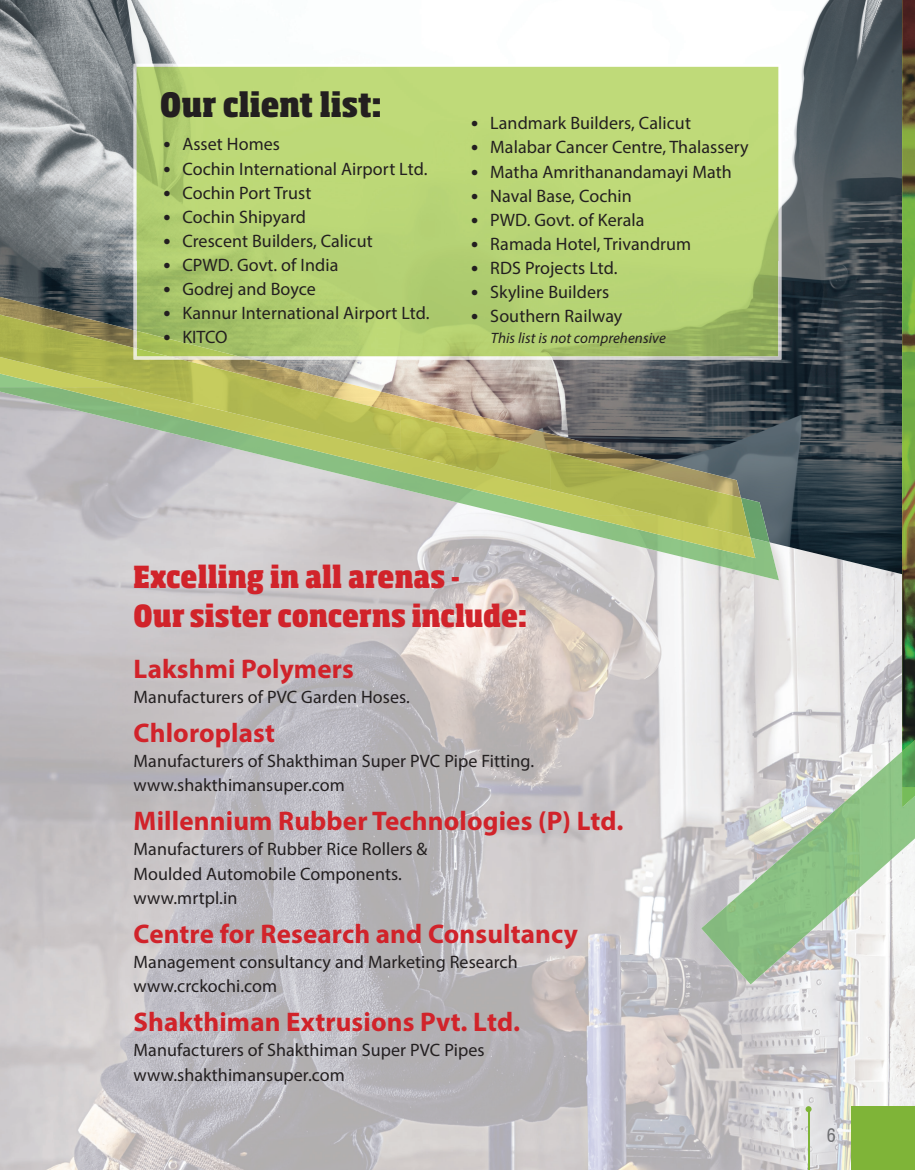
<style>
.page{position:relative;width:915px;height:1170px;background:#fff}
.page>*{position:absolute;margin:0;border:0;box-sizing:border-box;transform-origin:0 0}
.t1{font:800 condensed 33px "Soho Std";letter-spacing:.005em;color:#231f20}
.t2{font:800 condensed 30px/39px "Soho Std";letter-spacing:.005em;color:#d1232a}
.t3{font:700 27px "Myriad Pro";letter-spacing:.005em;color:#d1232a}
.t4{font:18px/24.6px "Myriad Pro";letter-spacing:.005em;color:#231f20}
.t5{font:condensed 18px "Swiss 721 BT";color:#6c6d70}
.t6{font:italic 15px "Myriad Pro";letter-spacing:.005em;color:#231f20}
.s1{font-weight:700;font-size:21px}
</style>
<div class="page">
<img style="left:0;top:574px;width:215px;height:595px">
<img style="left:215px;top:574px;width:215px;height:595px">
<img style="left:430px;top:574px;width:215px;height:595px">
<img style="left:753px;top:574px;width:54px;height:595px">
<img style="left:645px;top:580px;width:108px;height:589px">
<img style="left:807px;top:574px;width:107px;height:595px">
<img style="left:0;top:0;width:901px;height:574px">
<img style="left:0;top:393px;width:150px;height:42px">
<img style="left:178px;top:448px;width:222px;height:36px">
<img style="left:379px;top:483px;width:171px;height:49px">
<img style="left:578px;top:532px;width:200px;height:48px">
<img style="left:750px;top:497px;width:19px;height:45px">
<img style="left:0;top:297px;width:134px;height:17px">
<img style="left:400px;top:376px;width:23px;height:37px">
<img style="left:550px;top:428px;width:85px;height:22px">
<img style="left:423px;top:402px;width:106px;height:11px">
<img style="left:55px;top:393px;width:95px;height:37px">
<img style="left:228px;top:448px;width:172px;height:25px">
<img style="left:404px;top:489px;width:146px;height:26px">
<img style="left:579px;top:515px;width:176px;height:43px">
<img style="left:0;top:314px;width:150px;height:79px">
<img style="left:150px;top:359px;width:250px;height:89px">
<img style="left:400px;top:413px;width:150px;height:76px">
<img style="left:550px;top:450px;width:200px;height:87px">
<img style="left:378px;top:448px;width:22px;height:5px">
<div style="left:850px;top:1106px;width:64px;height:63px;background:#7fb438"></div>
<hr style="left:807px;top:1109px;width:2px;height:60px;background:#7fb438">
<svg style="left:805px;top:1106px;width:6px;height:6px"></svg>
<img style="left:137px;top:113px;width:594px;height:243px">
<img style="left:134px;top:64px;width:647px;height:49px">
<img style="left:731px;top:113px;width:50px;height:246px">
<img style="left:134px;top:113px;width:3px;height:217px">
<img style="left:251px;top:356px;width:481px;height:3px">
<img style="left:134px;top:330px;width:117px;height:29px">
<img style="left:134px;top:347px;width:47px;height:12px">
<img style="left:701px;top:751px;width:213px;height:233px">
<svg style="left:901px;top:0;width:13px;height:807px;background:#617a3a"></svg>
<img style="left:901px;top:740px;width:13px;height:47px">
<h1 class="t1" style="left:160px;top:83px;width:223px">Our client list:</h1>
<p class="t4" style="left:163px;top:132px;width:118px"><span class="s1">•</span> Asset Homes</p>
<p class="t4" style="left:163px;top:156px;width:265px"><span class="s1">•</span> Cochin International Airport Ltd.</p>
<p class="t4" style="left:163px;top:180px;width:149px"><span class="s1">•</span> Cochin Port Trust</p>
<p class="t4" style="left:163px;top:204px;width:144px"><span class="s1">•</span> Cochin Shipyard</p>
<p class="t4" style="left:163px;top:228px;width:211px"><span class="s1">•</span> Crescent Builders, Calicut</p>
<p class="t4" style="left:163px;top:252px;width:176px"><span class="s1">•</span> CPWD. Govt. of India</p>
<p class="t4" style="left:163px;top:276px;width:154px"><span class="s1">•</span> Godrej and Boyce</p>
<p class="t4" style="left:163px;top:300px;width:268px"><span class="s1">•</span> Kannur International Airport Ltd.</p>
<p class="t4" style="left:163px;top:324px;width:66px"><span class="s1">•</span> KITCO</p>
<p class="t4" style="left:471px;top:111px;width:221px"><span class="s1">•</span> Landmark Builders, Calicut</p>
<p class="t4" style="left:471px;top:135px;width:279px"><span class="s1">•</span> Malabar Cancer Centre, Thalassery</p>
<p class="t4" style="left:471px;top:159px;width:262px"><span class="s1">•</span> Matha Amrithanandamayi Math</p>
<p class="t4" style="left:471px;top:183px;width:162px"><span class="s1">•</span> Naval Base, Cochin</p>
<p class="t4" style="left:471px;top:207px;width:175px"><span class="s1">•</span> PWD. Govt. of Kerala</p>
<p class="t4" style="left:471px;top:231px;width:221px"><span class="s1">•</span> Ramada Hotel, Trivandrum</p>
<p class="t4" style="left:471px;top:255px;width:148px"><span class="s1">•</span> RDS Projects Ltd.</p>
<p class="t4" style="left:471px;top:279px;width:139px"><span class="s1">•</span> Skyline Builders</p>
<p class="t4" style="left:471px;top:303px;width:153px"><span class="s1">•</span> Southern Railway</p>
<p class="t6" style="left:490px;top:328px;width:176px">This list is not comprehensive</p>
<h2 class="t2" style="left:134px;top:556px;width:394px">Excelling in all arenas -<br>Our sister concerns include:</h2>
<h3 class="t3" style="left:134px;top:651px;width:222px">Lakshmi Polymers</h3>
<p class="t4" style="left:134px;top:684px;width:278px">Manufacturers of PVC Garden Hoses.</p>
<h3 class="t3" style="left:134px;top:715px;width:143px">Chloroplast</h3>
<p class="t4" style="left:134px;top:748px;width:402px">Manufacturers of Shakthiman Super PVC Pipe Fitting. www.shakthimansuper.com</p>
<h3 class="t3" style="left:134px;top:803px;width:491px">Millennium Rubber Technologies (P) Ltd.</h3>
<p class="t4" style="left:134px;top:836px;width:295px">Manufacturers of Rubber Rice Rollers &amp;<br>Moulded Automobile Components. www.mrtpl.in</p>
<h3 class="t3" style="left:134px;top:916px;width:446px">Centre for Research and Consultancy</h3>
<p class="t4" style="left:134px;top:949px;width:385px">Management consultancy and Marketing Research www.crckochi.com</p>
<h3 class="t3" style="left:134px;top:1004px;width:388px">Shakthiman Extrusions Pvt. Ltd.</h3>
<p class="t4" style="left:134px;top:1037px;width:352px">Manufacturers of Shakthiman Super PVC Pipes www.shakthimansuper.com</p>
<p class="t5" style="left:826px;top:1124px;width:10px">6</p>
</div>
